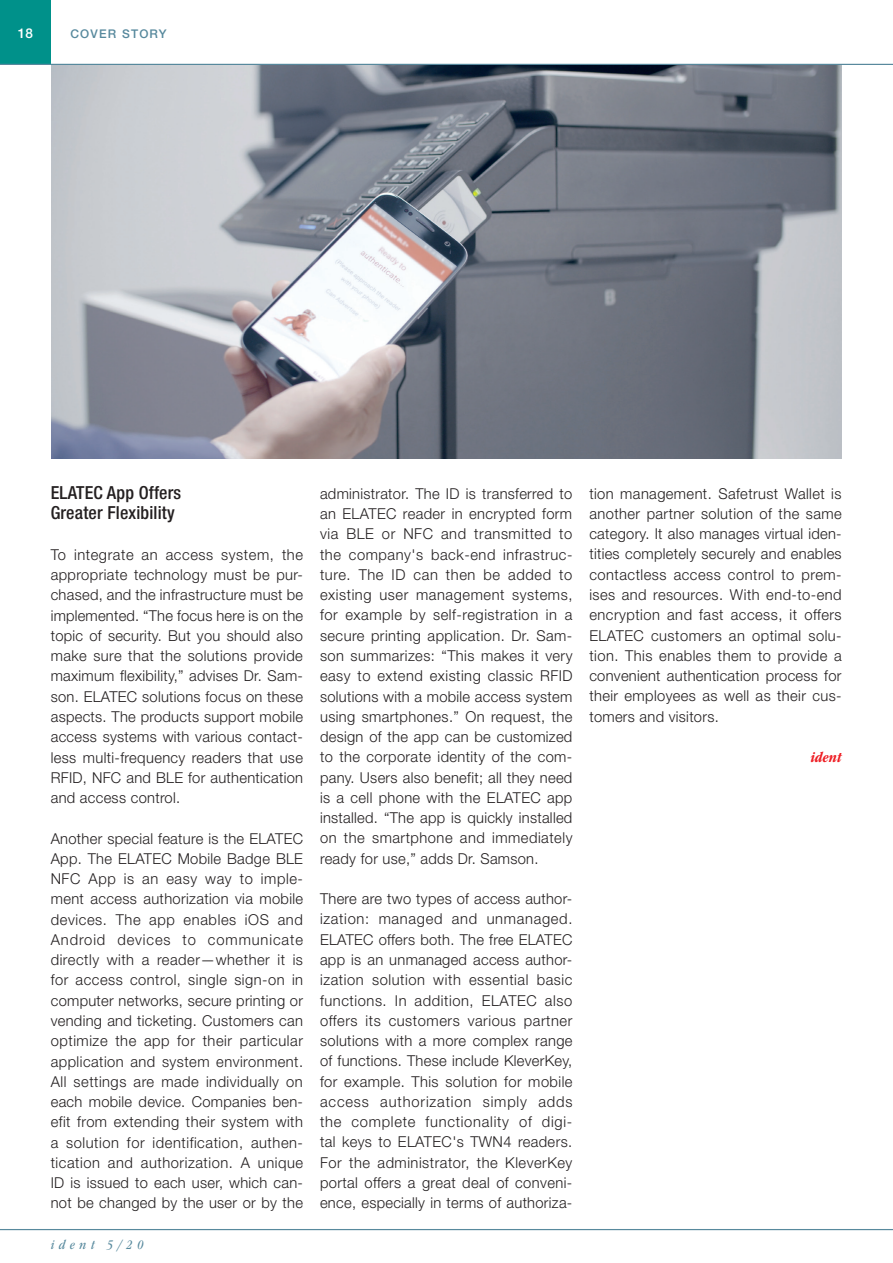
<style>
.page{position:relative;width:893px;height:1263px;background:#fff}
.page>*{position:absolute;margin:0;border:0;box-sizing:border-box;transform-origin:0 0}
.t1{font:500 condensed 18px/20.2px "Helvetica Neue LT Std";letter-spacing:.01em;color:#231f20}
.t2{font:300 15px/20.2px "Helvetica Neue LT Std";letter-spacing:.02em;color:#231f20;text-align:justify}
.t3{font:italic 700 condensed 15px "ITC Garamond Std";letter-spacing:.01em;color:#ee1d23}
.t4{font:italic condensed 13.5px "ITC Garamond Std";letter-spacing:.35em;color:#57899d}
.t5{font:500 13.5px "Helvetica Neue LT Std";color:#fff}
.t6{font:500 12px "Helvetica Neue LT Std";letter-spacing:.1em;color:#57899d}
</style>
<div class="page">
<img style="left:51px;top:65px;width:791px;height:393px">
<div style="left:0;top:0;width:51px;height:64px;background:#00918a"></div>
<hr style="left:0;top:64px;width:893px;height:1px;background:#57899d">
<hr style="left:0;top:1229px;width:893px;height:1px;background:#57899d">
<p class="t5" style="left:18px;top:25px;width:17px">18</p>
<p class="t6" style="left:70px;top:27px;width:98px">COVER STORY</p>
<p class="t1" style="left:51px;top:482px;width:132px">ELATEC App Offers<br>Greater Flexibility</p>
<p class="t2" style="left:51px;top:544px;width:254px">To integrate an access system, the appropriate technology must be pur&shy;chased, and the infrastructure must be implemented. “The focus here is on the topic of security. But you should also make sure that the solutions provide maximum flexibility,” advises Dr. Sam&shy;son. ELATEC solutions focus on these aspects. The products support mobile access systems with various contact&shy;less multi-frequency readers that use RFID, NFC and BLE for authentication and access control.</p>
<p class="t2" style="left:51px;top:828px;width:254px">Another special feature is the ELATEC App. The ELATEC Mobile Badge BLE NFC App is an easy way to imple&shy;ment access authorization via mobile devices. The app enables iOS and Android devices to communicate directly with a reader—whether it is for access control, single sign-on in computer networks, secure printing or vending and ticketing. Customers can optimize the app for their particular application and system environment.<br>All settings are made individually on each mobile device. Companies ben&shy;efit from extending their system with a solution for identification, authen&shy;tication and authorization. A unique ID is issued to each user, which can&shy;not be changed by the user or by the</p>
<p class="t4" style="left:51px;top:1237px;width:94px">ident 5/20</p>
<p class="t2" style="left:320px;top:483px;width:254px">administrator. The ID is transferred to an ELATEC reader in encrypted form via BLE or NFC and transmitted to the company's back-end infrastruc&shy;ture. The ID can then be added to existing user management systems, for example by self-registration in a secure printing application. Dr. Sam&shy;son summarizes: “This makes it very easy to extend existing classic RFID solutions with a mobile access system using smartphones.” On request, the design of the app can be customized to the corporate identity of the com&shy;pany. Users also benefit; all they need is a cell phone with the ELATEC app installed. “The app is quickly installed on the smartphone and immediately ready for use,” adds Dr. Samson.</p>
<p class="t2" style="left:320px;top:888px;width:254px">There are two types of access author&shy;ization: managed and unmanaged.<br>ELATEC offers both. The free ELATEC app is an unmanaged access author&shy;ization solution with essential basic functions. In addition, ELATEC also offers its customers various partner solutions with a more complex range of functions. These include KleverKey, for example. This solution for mobile access authorization simply adds the complete functionality of digi&shy;tal keys to ELATEC's TWN4 readers.<br>For the administrator, the KleverKey portal offers a great deal of conveni&shy;ence, especially in terms of authoriza-</p>
<p class="t2" style="left:589px;top:483px;width:254px">tion management. Safetrust Wallet is another partner solution of the same category. It also manages virtual iden&shy;tities completely securely and enables contactless access control to prem&shy;ises and resources. With end-to-end encryption and fast access, it offers ELATEC customers an optimal solu&shy;tion. This enables them to provide a convenient authentication process for their employees as well as their cus&shy;tomers and visitors.</p>
<p class="t3" style="left:811px;top:749px;width:32px">ident</p>
</div>
